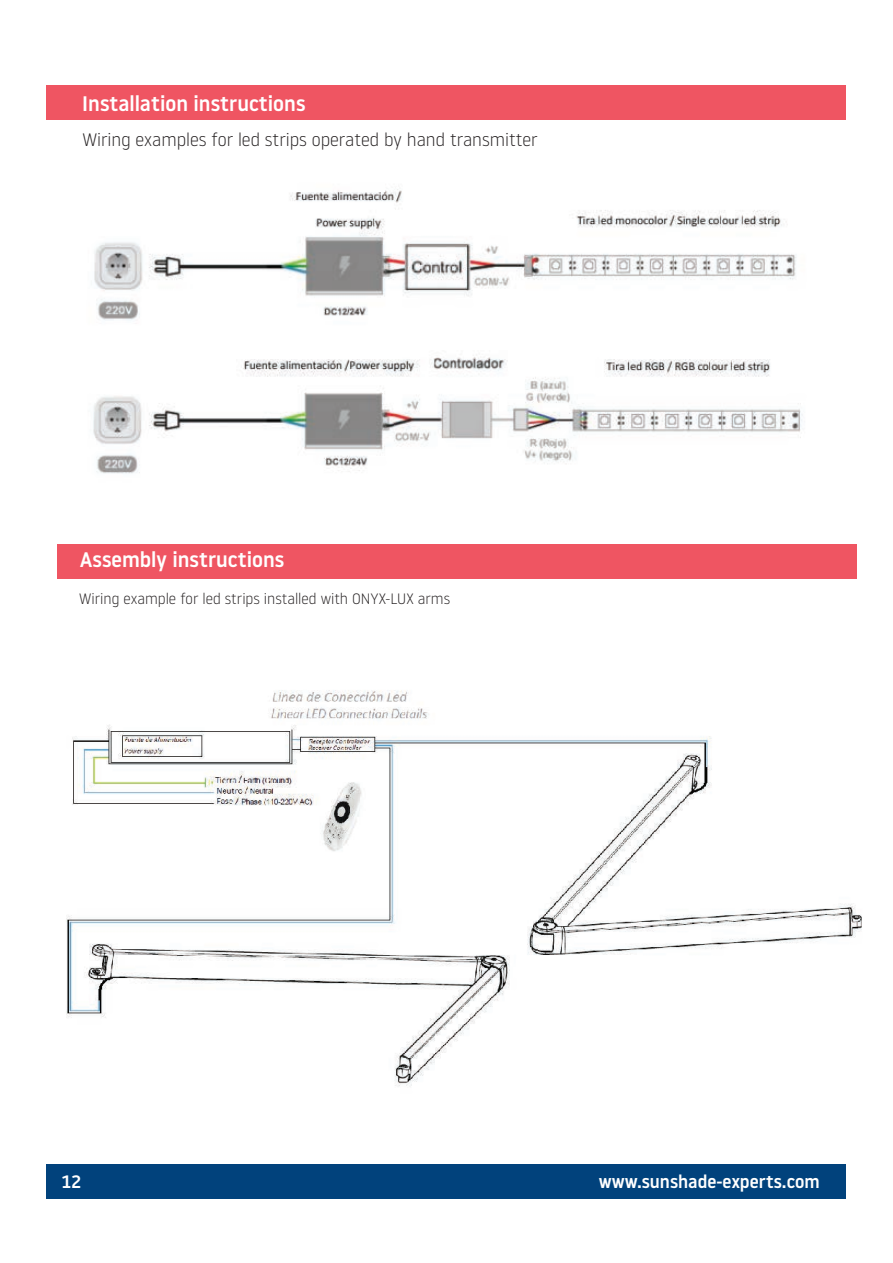
<style>
.page{position:relative;width:893px;height:1263px;background:#fff}
.page>*{position:absolute;margin:0;border:0;box-sizing:border-box;transform-origin:0 0}
.t1{font:500 21px "Noway";color:#fff}
.t2{font:300 18px "Noway";color:#231f20}
.t3{font:500 18px "Noway";color:#fff}
.t4{font:300 15px "Noway";color:#231f20}
</style>
<div class="page">
<div style="left:47px;top:1164px;width:799px;height:34px;background:#01427c"></div>
<div style="left:47px;top:85px;width:799px;height:34px;background:#ef5562"></div>
<img style="left:93px;top:189px;width:710px;height:285px">
<img style="left:66px;top:690px;width:796px;height:397px">
<div style="left:57px;top:545px;width:799px;height:34px;background:#ef5562"></div>
<p class="t1" style="left:82px;top:89px;width:225px">Installation instructions</p>
<p class="t2" style="left:82px;top:127px;width:457px">Wiring examples for led strips operated by hand transmitter</p>
<p class="t1" style="left:80px;top:545px;width:206px">Assembly instructions</p>
<p class="t4" style="left:79px;top:589px;width:372px">Wiring example for led strips installed with ONYX-LUX arms</p>
<p class="t3" style="left:62px;top:1169px;width:21px">12</p>
<p class="t3" style="left:599px;top:1169px;width:222px">www.sunshade-experts.com</p>
</div>
